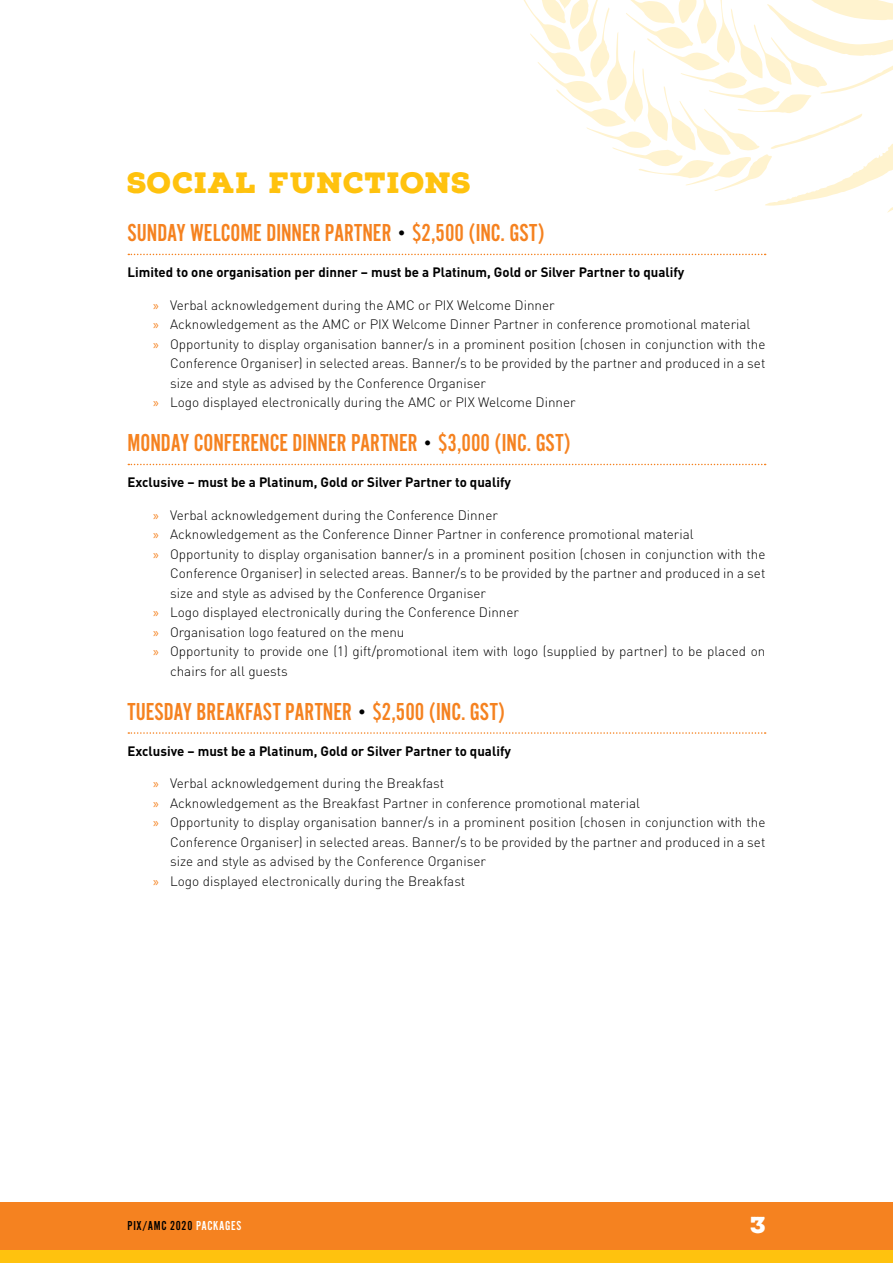
<style>
.page{position:relative;width:893px;height:1263px;background:#fff}
.page>*{position:absolute;margin:0;border:0;box-sizing:border-box;transform-origin:0 0}
.t1{font:900 28.5px "Nexa Rust Slab";letter-spacing:.01em;color:#ffc20e}
.t2{font:25.5px "Alternate Gothic EF No Two";color:#f58220}
.t3{font:900 22.5px "Nexa Rust Slab";color:#fff}
.t4{font:300 13.5px "DIN";color:#000}
.t5{font:700 13.5px "DIN";color:#000}
.t6{font:13.5px "Alternate Gothic EF No Two";letter-spacing:.05em;color:#000}
.s1{font-size:18px;color:#000}
.s2{font-family:"Myriad Pro";font-weight:400;color:#f58220}
.s3{color:#fff}
</style>
<div class="page">
<div style="left:0;top:1202px;width:893px;height:49px;background:#f58220"></div>
<div style="left:0;top:1250px;width:893px;height:13px;background:#ffc20e"></div>
<svg style="left:523px;top:0;width:370px;height:213px"></svg>
<svg style="left:128px;top:254px;width:638px;height:1px"></svg>
<svg style="left:128px;top:464px;width:638px;height:1px"></svg>
<svg style="left:128px;top:732px;width:638px;height:2px"></svg>
<h1 class="t1" style="left:128px;top:163px;width:345px">SOCIAL FUNCTIONS</h1>
<h2 class="t2" style="left:128px;top:219px;width:419px">SUNDAY WELCOME DINNER PARTNER <span class="s1">•</span> $2,500 (INC. GST)</h2>
<p class="t5" style="left:128px;top:264px;width:558px">Limited to one organisation per dinner – must be a Platinum, Gold or Silver Partner to qualify</p>
<p class="t4" style="left:153px;top:296px;width:403px"><span class="s2">»</span> Verbal acknowledgement during the AMC or PIX Welcome Dinner</p>
<p class="t4" style="left:153px;top:316px;width:599px"><span class="s2">»</span> Acknowledgement as the AMC or PIX Welcome Dinner Partner in conference promotional material</p>
<p class="t4" style="left:153px;top:335px;width:614px"><span class="s2">»</span> Opportunity to display organisation banner/s in a prominent position (chosen in conjunction with the</p>
<p class="t4" style="left:170px;top:355px;width:597px">Conference Organiser) in selected areas. Banner/s to be provided by the partner and produced in a set</p>
<p class="t4" style="left:170px;top:374px;width:317px">size and style as advised by the Conference Organiser</p>
<p class="t4" style="left:153px;top:394px;width:424px"><span class="s2">»</span> Logo displayed electronically during the AMC or PIX Welcome Dinner</p>
<h2 class="t2" style="left:128px;top:429px;width:445px">MONDAY CONFERENCE DINNER PARTNER <span class="s1">•</span> $3,000 (INC. GST)</h2>
<p class="t5" style="left:128px;top:474px;width:385px">Exclusive – must be a Platinum, Gold or Silver Partner to qualify</p>
<p class="t4" style="left:153px;top:507px;width:346px"><span class="s2">»</span> Verbal acknowledgement during the Conference Dinner</p>
<p class="t4" style="left:153px;top:526px;width:542px"><span class="s2">»</span> Acknowledgement as the Conference Dinner Partner in conference promotional material</p>
<p class="t4" style="left:153px;top:546px;width:614px"><span class="s2">»</span> Opportunity to display organisation banner/s in a prominent position (chosen in conjunction with the</p>
<p class="t4" style="left:170px;top:565px;width:597px">Conference Organiser) in selected areas. Banner/s to be provided by the partner and produced in a set</p>
<p class="t4" style="left:170px;top:584px;width:317px">size and style as advised by the Conference Organiser</p>
<p class="t4" style="left:153px;top:604px;width:367px"><span class="s2">»</span> Logo displayed electronically during the Conference Dinner</p>
<p class="t4" style="left:153px;top:623px;width:253px"><span class="s2">»</span> Organisation logo featured on the menu</p>
<p class="t4" style="left:153px;top:643px;width:614px"><span class="s2">»</span> Opportunity to provide one (1) gift/promotional item with logo (supplied by partner) to be placed on</p>
<p class="t4" style="left:170px;top:662px;width:119px">chairs for all guests</p>
<h2 class="t2" style="left:128px;top:698px;width:379px">TUESDAY BREAKFAST PARTNER <span class="s1">•</span> $2,500 (INC. GST)</h2>
<p class="t5" style="left:128px;top:742px;width:385px">Exclusive – must be a Platinum, Gold or Silver Partner to qualify</p>
<p class="t4" style="left:153px;top:775px;width:293px"><span class="s2">»</span> Verbal acknowledgement during the Breakfast</p>
<p class="t4" style="left:153px;top:795px;width:488px"><span class="s2">»</span> Acknowledgement as the Breakfast Partner in conference promotional material</p>
<p class="t4" style="left:153px;top:814px;width:614px"><span class="s2">»</span> Opportunity to display organisation banner/s in a prominent position (chosen in conjunction with the</p>
<p class="t4" style="left:170px;top:834px;width:597px">Conference Organiser) in selected areas. Banner/s to be provided by the partner and produced in a set</p>
<p class="t4" style="left:170px;top:853px;width:317px">size and style as advised by the Conference Organiser</p>
<p class="t4" style="left:153px;top:873px;width:314px"><span class="s2">»</span> Logo displayed electronically during the Breakfast</p>
<p class="t6" style="left:128px;top:1219px;width:115px">PIX/AMC 2020 <span class="s3">PACKAGES</span></p>
<h3 class="t3" style="left:750px;top:1210px;width:18px">3</h3>
</div>
